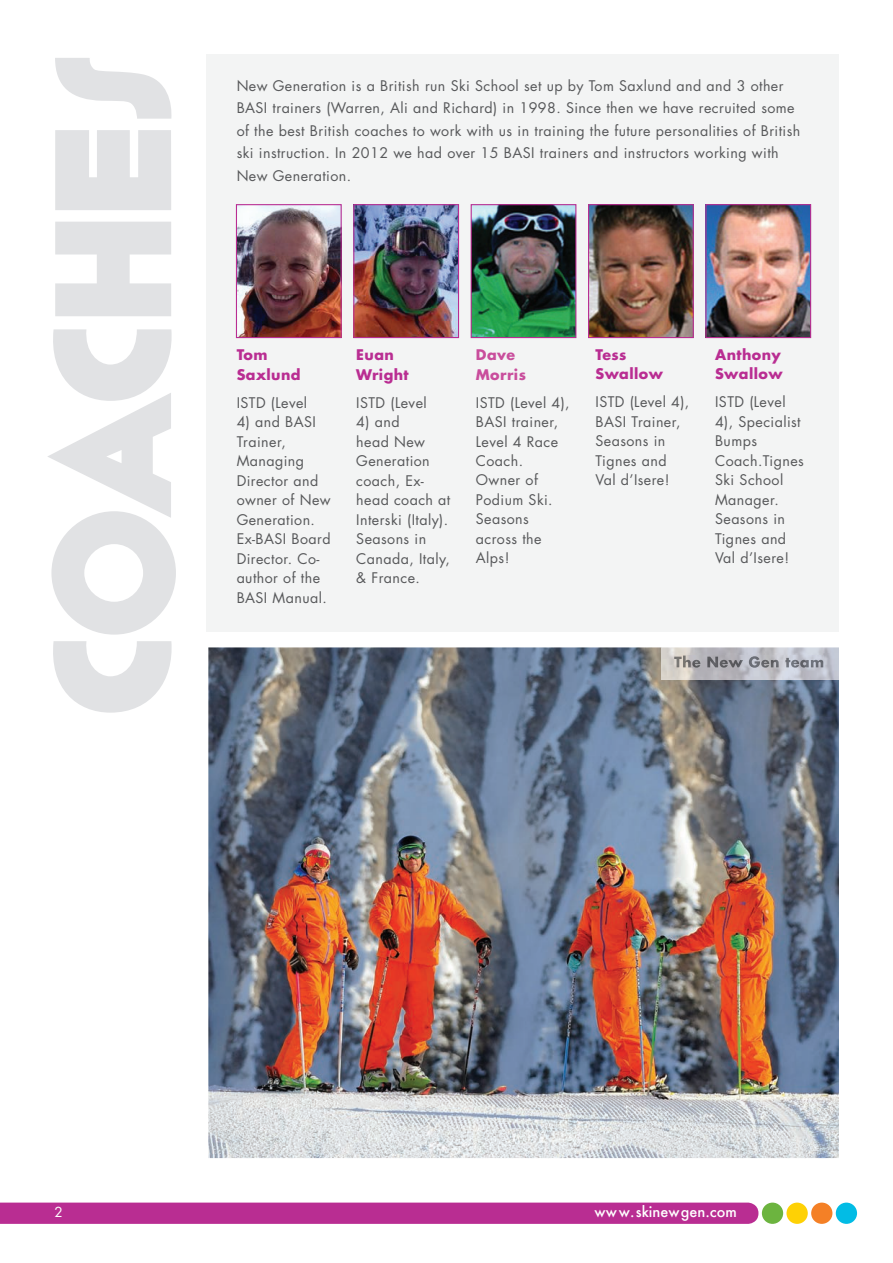
<style>
.page{position:relative;width:893px;height:1263px;background:#fff}
.page>*{position:absolute;margin:0;border:0;box-sizing:border-box;transform-origin:0 0}
.t1{font:800 164.25px "Geomancy";letter-spacing:-.02em;color:#e1e2e4}
.t2{font:500 14.4px "Futura";color:#fff}
.t3{font:14.25px/19.5px "Futura";letter-spacing:.03em;color:#57585a}
.t4{font:700 14.25px/19.5px "Futura";letter-spacing:.03em;color:#b92d92}
.t5{font:700 14.25px/19.5px "Futura";letter-spacing:.03em;color:#c94d9c}
.t6{font:13.5px "Futura";color:#fff}
</style>
<div class="page">
<svg style="left:0;top:1202px;width:758px;height:22px;background:#bb3495"></svg>
<div style="left:836px;top:1202px;width:21px;height:22px;background:#02bce5;border-radius:50%"></div>
<div style="left:811px;top:1202px;width:21px;height:22px;background:#f48026;border-radius:50%"></div>
<div style="left:786px;top:1202px;width:22px;height:22px;background:#fed105;border-radius:50%"></div>
<div style="left:762px;top:1202px;width:21px;height:22px;background:#6cb43f;border-radius:50%"></div>
<div style="left:207px;top:54px;width:632px;height:405px;background:#f3f4f4"></div>
<div style="left:207px;top:349px;width:632px;height:282px;background:#f3f4f4"></div>
<img style="left:238px;top:206px;width:102px;height:130px">
<div style="left:236px;top:204px;width:106px;height:134px;border:1px solid #b92d92"></div>
<img style="left:355px;top:206px;width:102px;height:130px">
<div style="left:353px;top:204px;width:106px;height:134px;border:1px solid #b92d92"></div>
<img style="left:590px;top:206px;width:102px;height:130px">
<div style="left:588px;top:204px;width:106px;height:134px;border:1px solid #b92d92"></div>
<img style="left:473px;top:206px;width:101px;height:130px">
<div style="left:471px;top:204px;width:105px;height:134px;border:1px solid #b92d92"></div>
<img style="left:707px;top:206px;width:102px;height:130px">
<div style="left:705px;top:204px;width:106px;height:134px;border:1px solid #b92d92"></div>
<img style="left:208px;top:647px;width:631px;height:511px">
<img style="left:661px;top:647px;width:178px;height:33px">
<img style="left:674px;top:655px;width:149px;height:13px">
<h1 class="t1" style="left:-10px;top:713px;width:668px;rotate:-90deg">coacheS</h1>
<p class="t3" style="left:237px;top:74px;width:565px;line-height:22.5px">New Generation is a British run Ski School set up by Tom Saxlund and and 3 other BASI trainers (Warren, Ali and Richard) in 1998. Since then we have recruited some of the best British coaches to work with us in training the future personalities of British ski instruction. In 2012 we had over 15 BASI trainers and instructors working with New Generation.</p>
<p class="t4" style="left:237px;top:345px;width:66px">Tom<br>Saxlund</p>
<p class="t3" style="left:237px;top:392px;width:72px">ISTD (Level</p>
<p class="t3" style="left:237px;top:412px;width:96px">4) and BASI<br>Trainer,<br>Managing<br>Director and owner of New<br>Generation.<br>Ex-BASI Board<br>Director. Co&shy;author of the<br>BASI Manual.</p>
<p class="t4" style="left:356px;top:345px;width:54px">Euan<br>Wright</p>
<p class="t3" style="left:356px;top:392px;width:72px">ISTD (Level</p>
<p class="t3" style="left:356px;top:412px;width:96px">4) and<br>head New<br>Generation coach, Ex&shy;head coach at<br>Interski (Italy).<br>Seasons in<br>Canada, Italy, &amp; France.</p>
<p class="t5" style="left:476px;top:344px;width:52px">Dave<br>Morris</p>
<p class="t3" style="left:476px;top:392px;width:95px">ISTD (Level 4),<br>BASI trainer,<br>Level 4 Race<br>Coach.<br>Owner of<br>Podium Ski.<br>Seasons across the<br>Alps!</p>
<p class="t4" style="left:595px;top:344px;width:69px">Tess<br>Swallow</p>
<p class="t3" style="left:595px;top:392px;width:95px">ISTD (Level 4),<br>BASI Trainer,<br>Seasons in<br>Tignes and<br>Val d’Isere!</p>
<p class="t4" style="left:715px;top:344px;width:69px">Anthony<br>Swallow</p>
<p class="t3" style="left:715px;top:392px;width:90px">ISTD (Level<br>4), Specialist<br>Bumps<br>Coach.Tignes<br>Ski School<br>Manager.<br>Seasons in<br>Tignes and<br>Val d’Isere!</p>
<p class="t6" style="left:54px;top:1203px;width:10px">2</p>
<p class="t2" style="left:595px;top:1202px;width:144px">ww w.skinewgen.com</p>
</div>
